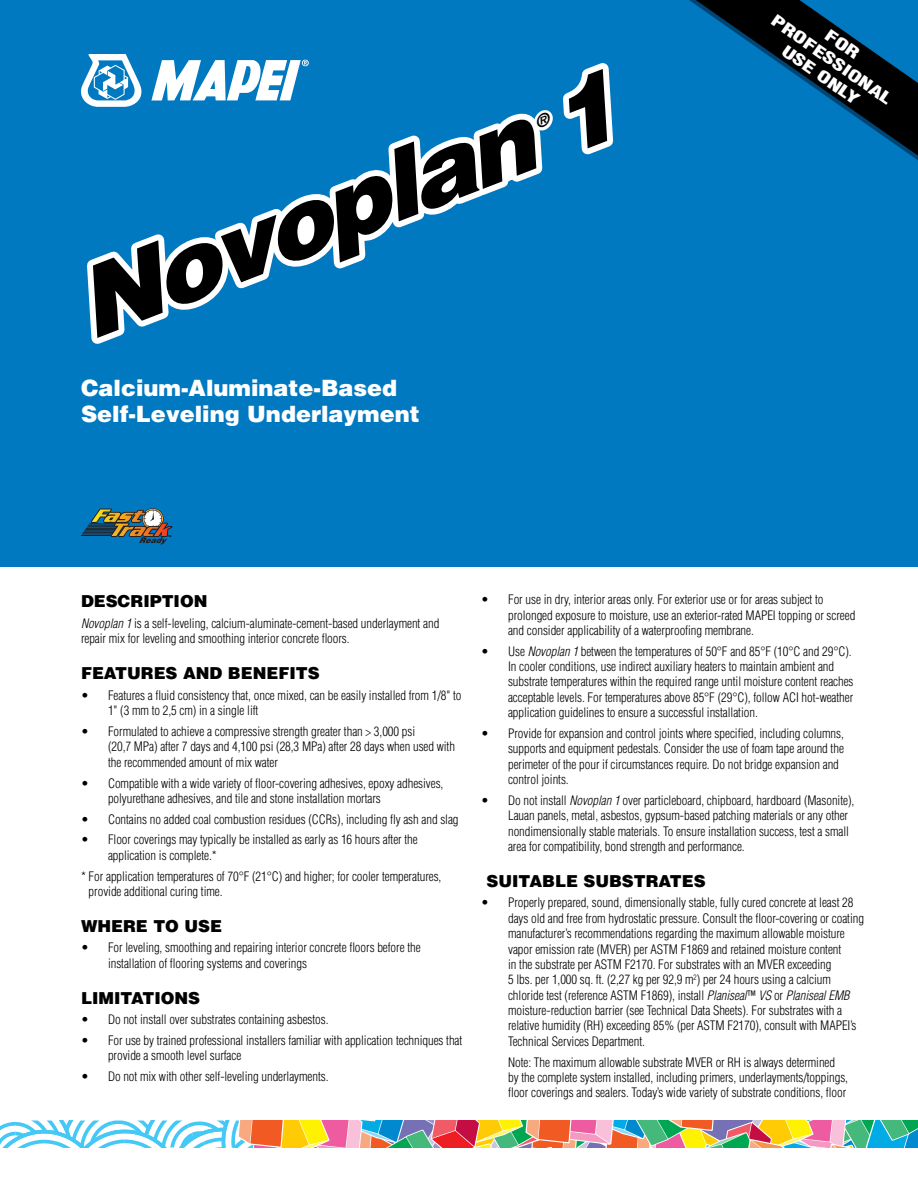
<style>
.page{position:relative;width:918px;height:1188px;background:#fff}
.page>*{position:absolute;margin:0;border:0;box-sizing:border-box;transform-origin:0 0}
.t1{font:italic 900 96px "Helvetica LT";color:#000;scale:1.05 1}
.t2{font:900 22.5px/25.5px "Helvetica LT";color:#fff}
.t3{font:900 16.5px "Helvetica LT";color:#000}
.t4{font:900 condensed 15.75px/18.9px "Helvetica LT";color:#fff;text-align:center;scale:1.5 1}
.t5{font:300 condensed 12.75px/15.5px "Helvetica LT";letter-spacing:-.005em;color:#000}
.t6{font:700 2.4px "Helvetica LT Std";color:#000}
.s1{font-style:italic}
</style>
<div class="page">
<div style="left:0;top:0;width:918px;height:567px;background:#0079c1"></div>
<svg style="left:0;top:1120px;width:918px;height:28px;background:#b4b19c"></svg>
<svg style="left:692px;top:0;width:226px;height:159px"></svg>
<svg style="left:88px;top:508px;width:85px;height:36px"></svg>
<hr style="left:87px;top:527px;width:30px;height:1px;background:#231f20">
<hr style="left:86px;top:528px;width:30px;height:1px;background:#231f20">
<hr style="left:84px;top:531px;width:30px;height:1px;background:#231f20">
<hr style="left:85px;top:529px;width:30px;height:1px;background:#231f20">
<hr style="left:83px;top:532px;width:30px;height:1px;background:#231f20">
<hr style="left:82px;top:534px;width:30px;height:1px;background:#231f20">
<hr style="left:81px;top:535px;width:30px;height:1px;background:#231f20">
<svg style="left:81px;top:54px;width:533px;height:290px"></svg>
<h1 class="t1" style="left:56px;top:249px;width:548px;rotate:-21deg">Novoplan 1</h1>
<h2 class="t2" style="left:81px;top:375px;width:340px">Calcium-Aluminate-Based<br>Self-Leveling Underlayment</h2>
<p class="t6" style="left:168px;top:535px;width:5px">TM</p>
<p class="t4" style="left:789px;top:-5px;width:97px;rotate:35deg">FOR<br>PROFESSIONAL<br>USE ONLY</p>
<p class="t3" style="left:81px;top:591px;width:128px">Description</p>
<p class="t5" style="left:81px;top:616px;width:360px"><span class="s1">Novoplan 1</span> is a self-leveling, calcium-aluminate-cement-based underlayment and repair mix for leveling and smoothing interior concrete floors.</p>
<p class="t3" style="left:81px;top:662px;width:73px">FEATURES</p>
<p class="t3" style="left:183px;top:662px;width:71px">AND BENE</p>
<p class="t3" style="left:278px;top:662px;width:22px">FITS</p>
<p class="t5" style="left:108px;top:687px;width:355px;text-indent:-27px">• Features a fluid consistency that, once mixed, can be easily installed from 1/8" to<br>1" (3 mm to 2,5 cm) in a single lift</p>
<p class="t5" style="left:108px;top:724px;width:349px;text-indent:-27px">• Formulated to achieve a compressive strength greater than &gt; 3,000 psi<br>(20,7 MPa) after 7 days and 4,100 psi (28,3 MPa) after 28 days when used with the recommended amount of mix water</p>
<p class="t5" style="left:108px;top:775px;width:337px;text-indent:-27px">• Compatible with a wide variety of floor-covering adhesives, epoxy adhesives, polyurethane adhesives, and tile and stone installation mortars</p>
<p class="t5" style="left:81px;top:811px;width:379px">• Contains no added coal combustion residues (CCRs), including fly ash and slag</p>
<p class="t5" style="left:108px;top:832px;width:311px;text-indent:-27px">• Floor coverings may typically be installed as early as 16 hours after the application is complete.*</p>
<p class="t5" style="left:89px;top:868px;width:354px;text-indent:-8px">* For application temperatures of 70°F (21°C) and higher; for cooler temperatures, provide additional curing time.</p>
<p class="t3" style="left:81px;top:915px;width:43px">WHERE</p>
<p class="t3" style="left:153px;top:915px;width:58px">TO USE</p>
<p class="t5" style="left:108px;top:940px;width:314px;text-indent:-27px">• For leveling, smoothing and repairing interior concrete floors before the installation of flooring systems and coverings</p>
<p class="t3" style="left:81px;top:987px;width:74px">LIMITATIONS</p>
<p class="t5" style="left:81px;top:1012px;width:249px">• Do not install over substrates containing asbestos.</p>
<p class="t5" style="left:108px;top:1033px;width:356px;text-indent:-27px">• For use by trained professional installers familiar with application techniques that provide a smooth level surface</p>
<p class="t5" style="left:81px;top:1069px;width:249px">• Do not mix with other self-leveling underlayments.</p>
<p class="t5" style="left:508px;top:592px;width:349px;text-indent:-27px">• For use in dry, interior areas only. For exterior use or for areas subject to prolonged exposure to moisture, use an exterior-rated MAPEI topping or screed and consider applicability of a waterproofing membrane.</p>
<p class="t5" style="left:508px;top:643px;width:347px;text-indent:-27px">• Use <span class="s1">Novoplan 1</span> between the temperatures of 50°F and 85°F (10°C and 29°C).<br>In cooler conditions, use indirect auxiliary heaters to maintain ambient and substrate temperatures within the required range until moisture content reaches acceptable levels. For temperatures above 85°F (29°C), follow ACI hot-weather application guidelines to ensure a successful installation.</p>
<p class="t5" style="left:508px;top:726px;width:337px;text-indent:-27px">• Provide for expansion and control joints where specified, including columns, supports and equipment pedestals. Consider the use of foam tape around the perimeter of the pour if circumstances require. Do not bridge expansion and control joints.</p>
<p class="t5" style="left:508px;top:792px;width:348px;text-indent:-27px">• Do not install <span class="s1">Novoplan 1</span> over particleboard, chipboard, hardboard (Masonite), Lauan panels, metal, asbestos, gypsum-based patching materials or any other nondimensionally stable materials. To ensure installation success, test a small area for compatibility, bond strength and performance.</p>
<p class="t3" style="left:487px;top:870px;width:149px">SUITABLE SUBSTR</p>
<p class="t3" style="left:659px;top:870px;width:24px">ATES</p>
<p class="t5" style="left:508px;top:895px;width:357px;text-indent:-27px">• Properly prepared, sound, dimensionally stable, fully cured concrete at least 28 days old and free from hydrostatic pressure. Consult the floor-covering or coating manufacturer’s recommendations regarding the maximum allowable moisture vapor emission rate (MVER) per ASTM F1869 and retained moisture content<br>in the substrate per ASTM F2170. For substrates with an MVER exceeding<br>5 lbs. per 1,000 sq. ft. (2,27 kg per 92,9 m<sup>2</sup>) per 24 hours using a calcium chloride test (reference ASTM F1869), install <span class="s1">Planiseal</span>™ <span class="s1">VS</span> or <span class="s1">Planiseal EMB </span>moisture-reduction barrier (see Technical Data Sheets). For substrates with a relative humidity (RH) exceeding 85% (per ASTM F2170), consult with MAPEI’s Technical Services Department.</p>
<p class="t5" style="left:508px;top:1054px;width:342px">Note: The maximum allowable substrate MVER or RH is always determined by the complete system installed, including primers, underlayments/toppings, floor coverings and sealers. Today’s wide variety of substrate conditions, floor</p>
</div>
